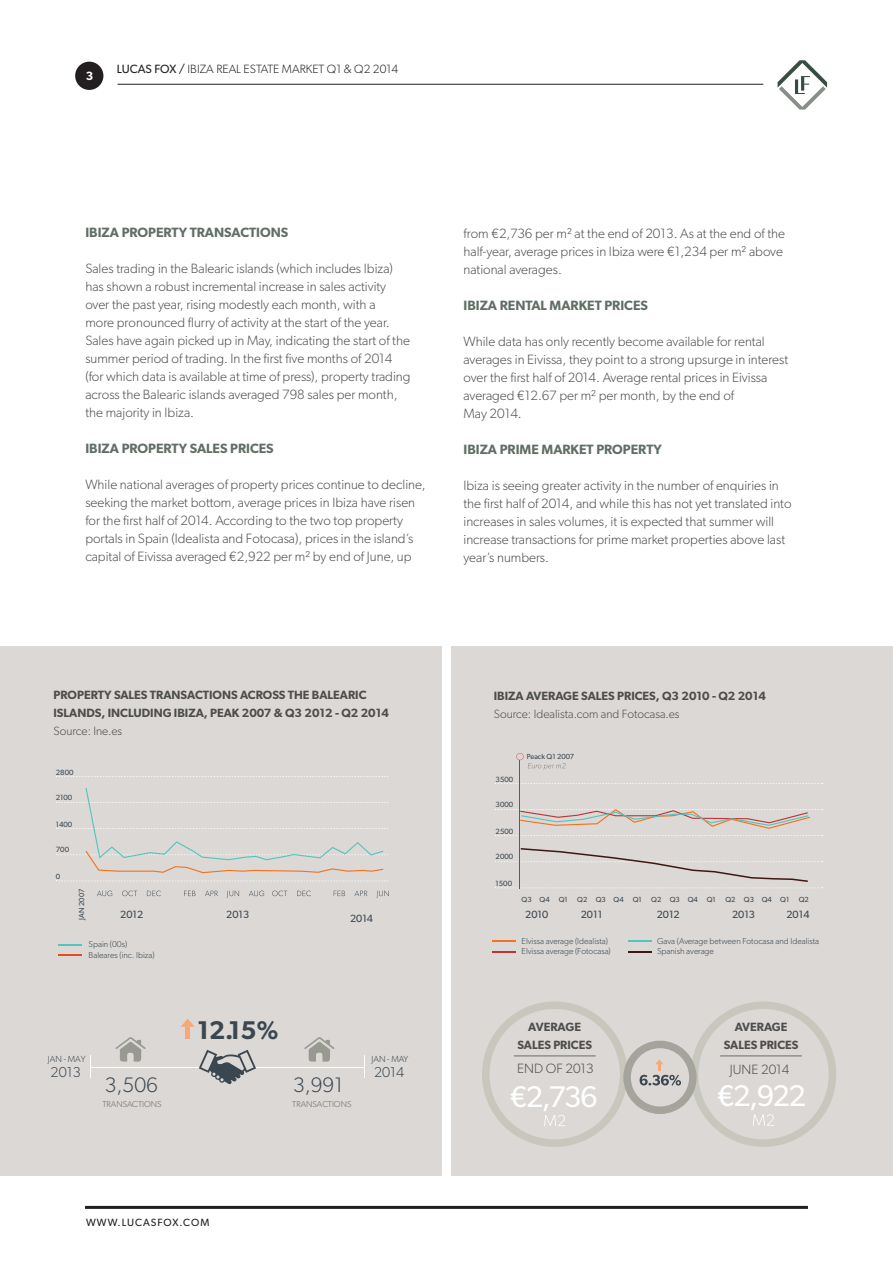
<style>
.page{position:relative;width:893px;height:1263px;background:#fff}
.page>*{position:absolute;margin:0;border:0;box-sizing:border-box;transform-origin:0 0}
.t1{font:30px "Gibson";letter-spacing:-.055em;color:#fff}
.t2{font:600 25.65px "Gibson";color:#3a4650}
.t3{font:300 21px "Gibson";color:#3a4650}
.t4{font:300 14.4px "Gibson";color:#3a4650}
.t5{font:300 13.5px/18px "Gibson";color:#4d4d4d}
.t6{font:600 13.5px "Gibson";color:#616e65}
.t7{font:600 12px/18px "Gibson";color:#4d4d4d}
.t8{font:300 12px "Gibson";letter-spacing:.005em;color:#231f20}
.t9{font:300 12px "Gibson";color:#4d4d4d}
.t10{font:600 12px "Gibson";color:#fff}
.t11{font:10.5px "Gibson";color:#3a4650}
.t12{font:10.5px "Gibson";letter-spacing:.1em;color:#231f20}
.t13{font:300 8.85px "Gibson";color:#3a4650}
.t14{font:300 8.55px/10.4px "Gibson";color:#3a4650}
.t15{font:300 8.55px "Gibson";color:#6c6d6d}
.t16{font:7.5px "Gibson";color:#3a4650}
.t17{font:7.35px "Gibson";color:#3a4650}
.s1{font-weight:400}
.s2{font-weight:300}
</style>
<div class="page">
<hr style="left:85px;top:1206px;width:723px;height:3px;background:#231f20">
<hr style="left:118px;top:84px;width:645px;height:1px;background:#231f20">
<div style="left:75px;top:62px;width:28px;height:28px;background:#231f20;border-radius:50%"></div>
<svg style="left:778px;top:60px;width:49px;height:50px"></svg>
<div style="left:0;top:646px;width:441px;height:530px;background:#dbd8d5"></div>
<div style="left:451px;top:646px;width:442px;height:530px;background:#dbd8d5"></div>
<svg style="left:544px;top:1115px;width:21px;height:11px"></svg>
<svg style="left:753px;top:1114px;width:21px;height:12px"></svg>
<div style="left:691px;top:1001px;width:145px;height:146px;border:8px solid #c7c7bd;border-radius:50%"></div>
<div style="left:482px;top:1001px;width:145px;height:146px;border:8px solid #c7c7bd;border-radius:50%"></div>
<div style="left:623px;top:1041px;width:74px;height:73px;border:8px solid #a4a49d;border-radius:50%"></div>
<svg style="left:116px;top:1037px;width:30px;height:25px"></svg>
<svg style="left:304px;top:1037px;width:30px;height:25px"></svg>
<hr style="left:90px;top:1067px;width:110px;height:1px;background:#fff">
<hr style="left:254px;top:1067px;width:110px;height:1px;background:#fff">
<svg style="left:90px;top:1056px;width:1px;height:22px"></svg>
<svg style="left:364px;top:1056px;width:1px;height:22px"></svg>
<svg style="left:199px;top:1050px;width:57px;height:34px"></svg>
<hr style="left:186px;top:1027px;width:4px;height:11px;background:#f8a878">
<svg style="left:181px;top:1018px;width:14px;height:9px"></svg>
<svg style="left:495px;top:835px;width:328px;height:1px"></svg>
<svg style="left:495px;top:783px;width:328px;height:1px"></svg>
<hr style="left:628px;top:951px;width:24px;height:2px;background:#3f1611">
<hr style="left:628px;top:940px;width:24px;height:2px;background:#56c3bf">
<svg style="left:492px;top:951px;width:24px;height:1px"></svg>
<hr style="left:492px;top:940px;width:24px;height:2px;background:#f37121">
<svg style="left:495px;top:809px;width:328px;height:20px"></svg>
<svg style="left:495px;top:848px;width:328px;height:40px"></svg>
<svg style="left:516px;top:753px;width:50px;height:17px"></svg>
<hr style="left:520px;top:760px;width:1px;height:129px;background:#ee1d23">
<hr style="left:514px;top:1055px;width:82px;height:1px;background:#6b6b6e">
<hr style="left:720px;top:1055px;width:82px;height:1px;background:#6b6b6e">
<svg style="left:640px;top:1059px;width:41px;height:27px"></svg>
<svg style="left:97px;top:891px;width:15px;height:5px"></svg>
<svg style="left:122px;top:891px;width:15px;height:5px"></svg>
<svg style="left:147px;top:891px;width:14px;height:5px"></svg>
<svg style="left:184px;top:891px;width:12px;height:5px"></svg>
<svg style="left:205px;top:891px;width:13px;height:5px"></svg>
<svg style="left:227px;top:891px;width:12px;height:7px"></svg>
<svg style="left:249px;top:891px;width:15px;height:5px"></svg>
<svg style="left:272px;top:891px;width:15px;height:5px"></svg>
<svg style="left:297px;top:891px;width:14px;height:5px"></svg>
<svg style="left:334px;top:891px;width:11px;height:5px"></svg>
<svg style="left:354px;top:891px;width:13px;height:5px"></svg>
<svg style="left:376px;top:891px;width:13px;height:7px"></svg>
<svg style="left:56px;top:880px;width:333px;height:1px"></svg>
<svg style="left:56px;top:776px;width:333px;height:1px"></svg>
<svg style="left:58px;top:954px;width:23px;height:1px"></svg>
<svg style="left:58px;top:944px;width:23px;height:1px"></svg>
<svg style="left:56px;top:788px;width:333px;height:85px"></svg>
<p class="t10" style="left:86px;top:68px;width:9px">3</p>
<p class="t8" style="left:117px;top:61px;width:283px"><span class="s1">LUCAS FOX /</span> IBIZA REAL ESTATE MARKET Q1 &amp; Q2 2014</p>
<p class="t6" style="left:85px;top:225px;width:205px">IBIZA PROPERTY TRANSACTIONS</p>
<p class="t5" style="left:85px;top:260px;width:327px">Sales trading in the Balearic islands (which includes Ibiza) has shown a robust incremental increase in sales activity over the past year, rising modestly each month, with a<br>more pronounced flurry of activity at the start of the year.<br>Sales have again picked up in May, indicating the start of the summer period of trading. In the first five months of 2014 (for which data is available at time of press), property trading across the Balearic islands averaged 798 sales per month, the majority in Ibiza.</p>
<p class="t6" style="left:85px;top:441px;width:190px">IBIZA PROPERTY SALES PRICES</p>
<p class="t5" style="left:85px;top:476px;width:342px">While national averages of property prices continue to decline, seeking the market bottom, average prices in Ibiza have risen for the first half of 2014. According to the two top property portals in Spain (Idealista and Fotocasa), prices in the island’s capital of Eivissa averaged €2,922 per m² by end of June, up</p>
<p class="t5" style="left:463px;top:224px;width:323px">from €2,736 per m² at the end of 2013. As at the end of the half-year, average prices in Ibiza were €1,234 per m² above national averages.</p>
<p class="t6" style="left:463px;top:298px;width:186px">IBIZA RENTAL MARKET PRICES</p>
<p class="t5" style="left:463px;top:332px;width:326px">While data has only recently become available for rental averages in Eivissa, they point to a strong upsurge in interest over the first half of 2014. Average rental prices in Eivissa averaged €12.67 per m² per month, by the end of</p>
<p class="t5" style="left:463px;top:404px;width:60px">May 2014.</p>
<p class="t6" style="left:463px;top:441px;width:200px">IBIZA PRIME MARKET PROPERTY</p>
<p class="t5" style="left:463px;top:476px;width:329px">Ibiza is seeing greater activity in the number of enquiries in the first half of 2014, and while this has not yet translated into increases in sales volumes, it is expected that summer will increase transactions for prime market properties above last year’s numbers.</p>
<p class="t7" style="left:53px;top:686px;width:337px">PROPERTY SALES TRANSACTIONS ACROSS THE BALEARIC<br>ISLANDS, INCLUDING IBIZA, PEAK 2007 &amp; Q3 2012 - Q2 2014</p>
<p class="t9" style="left:53px;top:724px;width:70px">Source: Ine.es</p>
<p class="t16" style="left:56px;top:767px;width:19px">2800</p>
<p class="t16" style="left:56px;top:793px;width:18px">2100</p>
<p class="t16" style="left:56px;top:820px;width:18px">1400</p>
<p class="t16" style="left:56px;top:845px;width:15px">700</p>
<p class="t16" style="left:56px;top:871px;width:6px">0</p>
<p class="t17" style="left:77px;top:920px;width:32px;rotate:-90deg">JAN 2007</p>
<p class="t11" style="left:120px;top:907px;width:25px">2012</p>
<p class="t14" style="left:89px;top:939px;width:68px">Spain (00s)<br>Baleares (inc. Ibiza)</p>
<p class="t11" style="left:226px;top:908px;width:25px">2013</p>
<p class="t11" style="left:350px;top:911px;width:25px">2014</p>
<p class="t13" style="left:48px;top:1054px;width:39px">JAN - MAY</p>
<p class="t4" style="left:51px;top:1063px;width:32px">2013</p>
<h2 class="t2" style="left:197px;top:1015px;width:83px">12.15%</h2>
<h3 class="t3" style="left:105px;top:1072px;width:55px">3,506</h3>
<h3 class="t3" style="left:293px;top:1072px;width:51px">3,991</h3>
<p class="t13" style="left:371px;top:1054px;width:39px">JAN - MAY</p>
<p class="t4" style="left:374px;top:1063px;width:32px">2014</p>
<p class="t15" style="left:102px;top:1098px;width:61px">TRANSACTIONS</p>
<p class="t15" style="left:292px;top:1098px;width:61px">TRANSACTIONS</p>
<p class="t12" style="left:86px;top:1216px;width:125px">WWW.LUCASFOX.COM</p>
<p class="t7" style="left:494px;top:687px;width:274px">IBIZA AVERAGE SALES PRICES, Q3 2010 - Q2 2014<br><span class="s2">Source: Idealista.com and Fotocasa.es</span></p>
<p class="t16" style="left:495px;top:774px;width:19px">3500</p>
<p class="t16" style="left:495px;top:800px;width:19px">3000</p>
<p class="t16" style="left:495px;top:827px;width:19px">2500</p>
<p class="t16" style="left:495px;top:852px;width:19px">2000</p>
<p class="t16" style="left:495px;top:878px;width:18px">1500</p>
<p class="t17" style="left:527px;top:752px;width:49px">Peack Q1 2007</p>
<p class="t17" style="left:522px;top:895px;width:48px">Q3 Q4 Q1</p>
<p class="t17" style="left:577px;top:895px;width:66px">Q2 Q3 Q4 Q1</p>
<p class="t17" style="left:651px;top:895px;width:66px">Q2 Q3 Q4 Q1</p>
<p class="t17" style="left:725px;top:895px;width:65px">Q2 Q3 Q4 Q1</p>
<p class="t17" style="left:799px;top:895px;width:12px">Q2</p>
<p class="t11" style="left:525px;top:908px;width:25px">2010</p>
<p class="t14" style="left:522px;top:936px;width:91px">Elvissa average (Idealista)<br>Elvissa average (Fotocasa)</p>
<p class="t11" style="left:581px;top:908px;width:23px">2011</p>
<p class="t11" style="left:657px;top:908px;width:25px">2012</p>
<p class="t11" style="left:732px;top:908px;width:25px">2013</p>
<p class="t11" style="left:786px;top:908px;width:25px">2014</p>
<p class="t14" style="left:657px;top:936px;width:164px">Gava (Average between Fotocasa and Idealista<br>Spanish average</p>
<p class="t7" style="left:517px;top:1018px;width:76px;text-align:center">AVERAGE<br>SALES PRICES</p>
<p class="t7" style="left:724px;top:1018px;width:76px;text-align:center">AVERAGE<br>SALES PRICES</p>
<p class="t5" style="left:517px;top:1060px;width:78px">END OF 2013</p>
<p class="t5" style="left:730px;top:1060px;width:61px">JUNE 2014</p>
<p class="t1" style="left:717px;top:1078px;width:91px">€2,922</p>
<p class="t1" style="left:510px;top:1078px;width:90px">€2,736</p>
</div>
